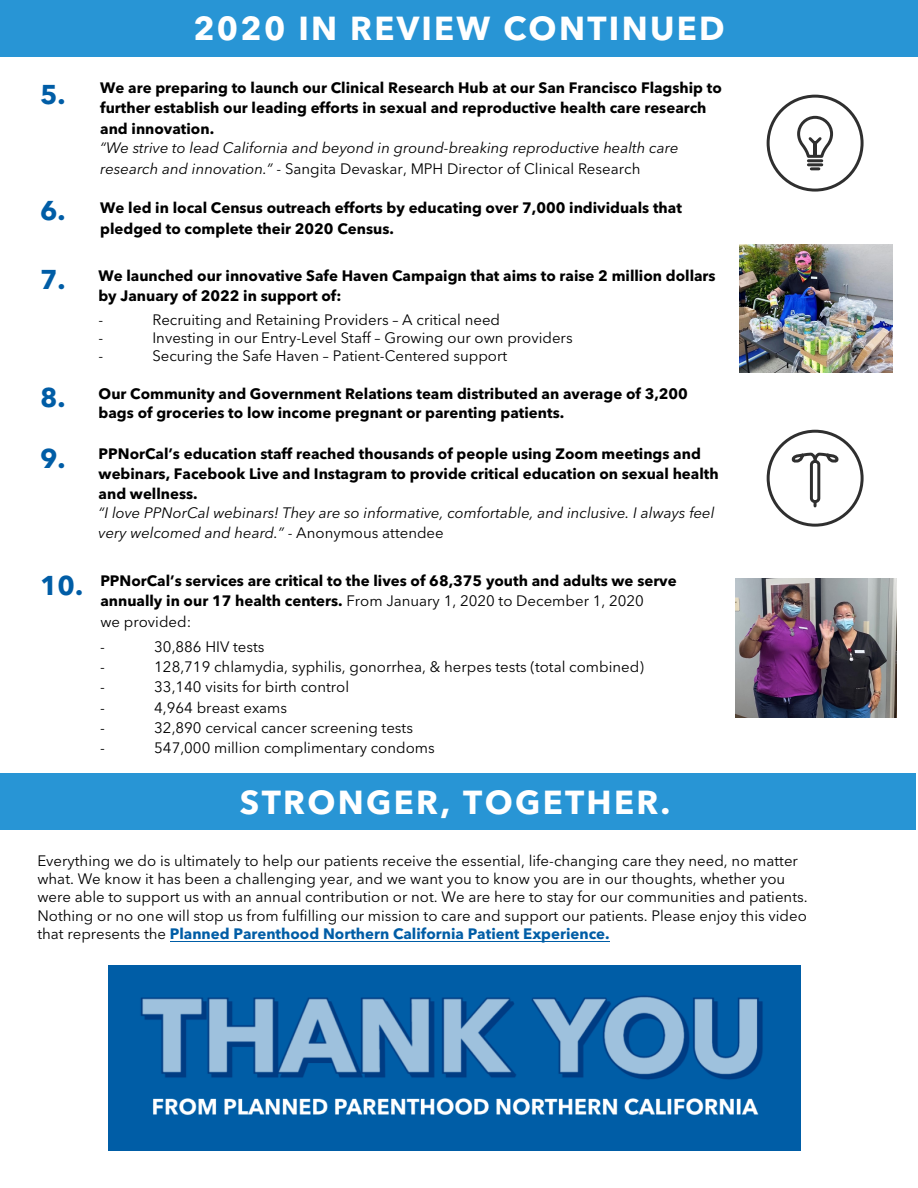
<style>
.page{position:relative;width:918px;height:1188px;background:#fff}
.page>*{position:absolute;margin:0;border:0;box-sizing:border-box;transform-origin:0 0}
.t1{font:700 33px "Avenir Next LT Pro";letter-spacing:.07em;color:#fff}
.t2{font:700 27px "Avenir Next LT Pro";color:#005da6}
.t3{font:15px/18.1px "Avenir Next LT Pro";color:#000}
.t4{font:700 15px/20.2px "Avenir Next LT Pro";color:#000}
.t5{font:italic 15px/20.2px "Avenir Next LT Pro";color:#000}
.s1{font-style:normal}
.s2{font-weight:400}
.s3{font-weight:700;color:#005da6}
</style>
<div class="page">
<div style="left:0;top:0;width:918px;height:57px;background:#2895d5"></div>
<hr style="left:170px;top:941px;width:439px;height:1px;background:#005da6">
<img style="left:108px;top:966px;width:693px;height:184px">
<div style="left:0;top:773px;width:916px;height:57px;background:#2895d5"></div>
<img style="left:740px;top:245px;width:153px;height:128px">
<svg style="left:811px;top:167px;width:8px;height:3px"></svg>
<hr style="left:808px;top:163px;width:14px;height:3px;background:#2f2f2f">
<hr style="left:808px;top:159px;width:14px;height:3px;background:#2f2f2f">
<svg style="left:797px;top:115px;width:37px;height:43px"></svg>
<div style="left:767px;top:95px;width:97px;height:97px;border:3px solid #2f2f2f;border-radius:50%"></div>
<div style="left:767px;top:430px;width:97px;height:97px;border:3px solid #2f2f2f;border-radius:50%"></div>
<div style="left:810px;top:460px;width:10px;height:43px;border:3px solid #2f2f2f;border-radius:3px"></div>
<svg style="left:814px;top:502px;width:3px;height:4px"></svg>
<svg style="left:791px;top:452px;width:48px;height:12px"></svg>
<img style="left:736px;top:578px;width:161px;height:140px">
<h2 class="t2" style="left:40px;top:78px;width:27px">5.</h2>
<h2 class="t2" style="left:40px;top:194px;width:27px">6.</h2>
<h2 class="t2" style="left:40px;top:263px;width:27px">7.</h2>
<h2 class="t2" style="left:40px;top:381px;width:27px">8.</h2>
<h2 class="t2" style="left:40px;top:442px;width:27px">9.</h2>
<h2 class="t2" style="left:40px;top:569px;width:44px">10.</h2>
<h1 class="t1" style="left:193px;top:8px;width:533px">2020 IN REVIEW CONTINUED</h1>
<p class="t4" style="left:100px;top:78px;width:623px">We are preparing to launch our Clinical Research Hub at our San Francisco Flagship to further establish our leading efforts in sexual and reproductive health care research and innovation.</p>
<p class="t5" style="left:100px;top:138px;width:580px">“We strive to lead California and beyond in ground-breaking reproductive health care research and innovation.” <span class="s1">- Sangita Devaskar, MPH Director of Clinical Research</span></p>
<p class="t4" style="left:100px;top:197px;width:583px;line-height:20.7px">We led in local Census outreach efforts by educating over 7,000 individuals that pledged to complete their 2020 Census.</p>
<p class="t4" style="left:98px;top:266px;width:619px;line-height:19.8px">We launched our innovative Safe Haven Campaign that aims to raise 2 million dollars by January of 2022 in support of:</p>
<p class="t3" style="left:98px;top:311px;width:6px">-</p>
<p class="t3" style="left:152px;top:311px;width:349px">Recruiting and Retaining Providers – A critical need</p>
<p class="t3" style="left:98px;top:329px;width:6px">-</p>
<p class="t3" style="left:152px;top:329px;width:422px">Investing in our Entry-Level Staff – Growing our own providers</p>
<p class="t3" style="left:98px;top:347px;width:6px">-</p>
<p class="t3" style="left:152px;top:347px;width:356px">Securing the Safe Haven – Patient-Centered support</p>
<p class="t4" style="left:99px;top:383px;width:591px;line-height:19.8px">Our Community and Government Relations team distributed an average of 3,200 bags of groceries to low income pregnant or parenting patients.</p>
<p class="t4" style="left:99px;top:443px;width:622px">PPNorCal’s education staff reached thousands of people using Zoom meetings and webinars, Facebook Live and Instagram to provide critical education on sexual health and wellness.</p>
<p class="t5" style="left:99px;top:503px;width:617px">“I love PPNorCal webinars! They are so informative, comfortable, and inclusive. I always feel very welcomed and heard.” <span class="s1">- Anonymous attendee</span></p>
<p class="t4" style="left:100px;top:570px;width:578px">PPNorCal’s services are critical to the lives of 68,375 youth and adults we serve annually in our 17 health centers. <span class="s2">From January 1, 2020 to December 1, 2020<br>we provided:</span></p>
<p class="t3" style="left:100px;top:638px;width:6px">-</p>
<p class="t3" style="left:154px;top:638px;width:112px">30,886 HIV tests</p>
<p class="t3" style="left:100px;top:658px;width:6px">-</p>
<p class="t3" style="left:154px;top:658px;width:491px">128,719 chlamydia, syphilis, gonorrhea, &amp; herpes tests (total combined)</p>
<p class="t3" style="left:100px;top:678px;width:6px">-</p>
<p class="t3" style="left:154px;top:678px;width:196px">33,140 visits for birth control</p>
<p class="t3" style="left:100px;top:698px;width:6px">-</p>
<p class="t3" style="left:154px;top:698px;width:134px">4,964 breast exams</p>
<p class="t3" style="left:100px;top:718px;width:6px">-</p>
<p class="t3" style="left:154px;top:718px;width:260px">32,890 cervical cancer screening tests</p>
<p class="t3" style="left:100px;top:738px;width:6px">-</p>
<p class="t3" style="left:154px;top:738px;width:282px">547,000 million complimentary condoms</p>
<h1 class="t1" style="left:240px;top:782px;width:432px">STRONGER, TOGETHER.</h1>
<p class="t3" style="left:37px;top:852px;width:772px">Everything we do is ultimately to help our patients receive the essential, life-changing care they need, no matter what. We know it has been a challenging year, and we want you to know you are in our thoughts, whether you were able to support us with an annual contribution or not. We are here to stay for our communities and patients.<br>Nothing or no one will stop us from fulfilling our mission to care and support our patients. Please enjoy this video that represents the <span class="s3">Planned Parenthood Northern California Patient Experience.</span></p>
</div>
